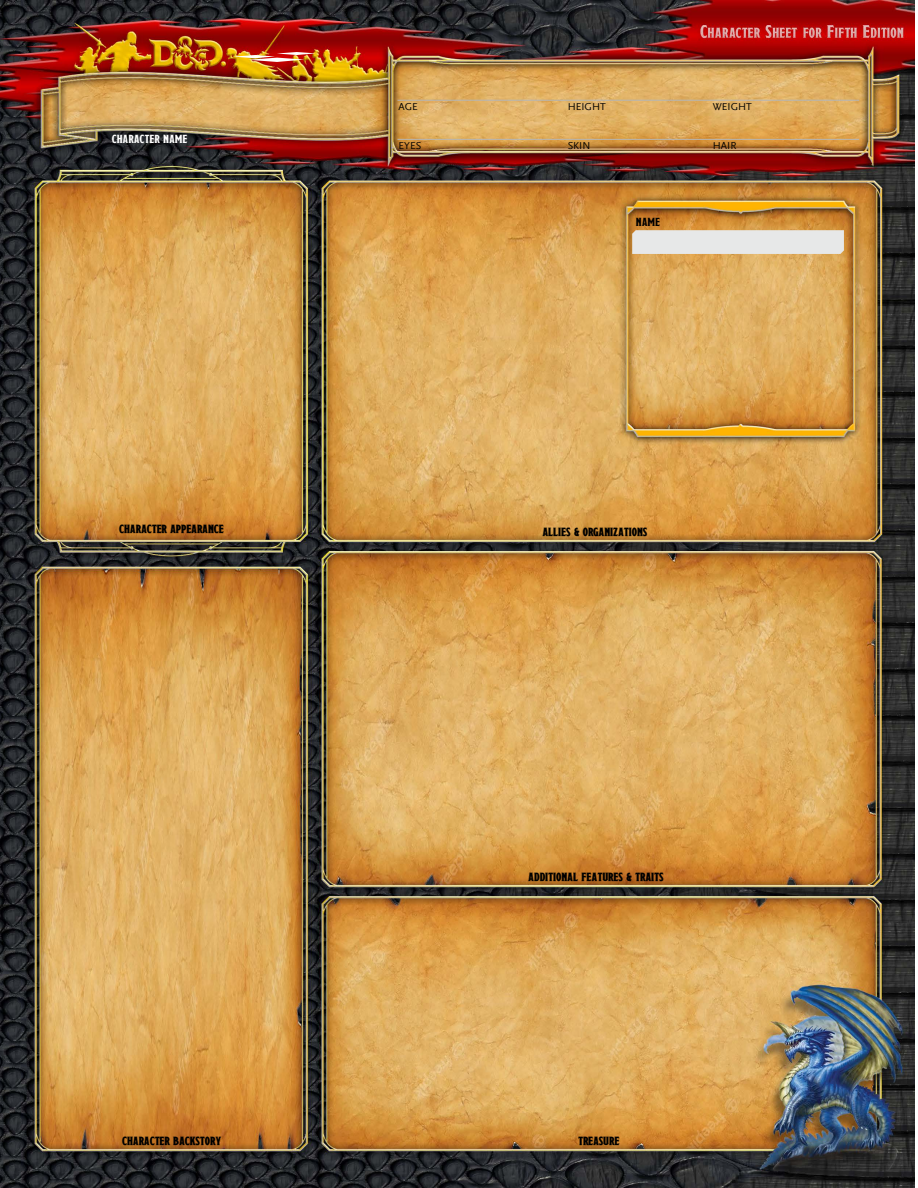
<style>
.page{position:relative;width:918px;height:1188px;background:#fff}
.page>*{position:absolute;margin:0;border:0;box-sizing:border-box;transform-origin:0 0}
._121213{font:700 12px "Draconis";color:#000}
._121213-2{font:12px "Draconis";color:#fff}
._121213-3{font:12px "Draconis";color:#000}
._121213-4{font:10.5px "Scala Sans Offc";color:#000}
</style>
<div class="page">
<img style="left:0;top:0;width:915px;height:1188px">
<svg style="left:233px;top:52px;width:83px;height:10px"></svg>
<div style="left:632px;top:230px;width:212px;height:24px;background:#e7e8e8"></div>
<hr style="left:398px;top:100px;width:461px;height:1px;background:#b5b6b6">
<hr style="left:398px;top:139px;width:461px;height:1px;background:#b5b6b6">
<p class="_121213-2" style="left:112px;top:131px;width:77px">CHARACTER NAME</p>
<p class="_121213" style="left:120px;top:522px;width:106px">CHARACTER APPEARANCE</p>
<p class="_121213-4" style="left:399px;top:101px;width:21px">AGE</p>
<p class="_121213-4" style="left:568px;top:101px;width:40px">HEIGHT</p>
<p class="_121213-4" style="left:713px;top:101px;width:41px">WEIGHT</p>
<p class="_121213-4" style="left:568px;top:140px;width:24px">SKIN</p>
<p class="_121213-4" style="left:713px;top:140px;width:25px">HAIR</p>
<p class="_121213-4" style="left:399px;top:140px;width:24px">EYES</p>
<p class="_121213-3" style="left:636px;top:214px;width:26px">NAME</p>
<p class="_121213" style="left:543px;top:525px;width:106px">ALLIES &amp; ORGANIZATIONS</p>
<p class="_121213" style="left:529px;top:870px;width:137px">ADDITIONAL FEATURES &amp; TRAITS</p>
<p class="_121213" style="left:123px;top:1134px;width:100px">CHARACTER BACKSTORY</p>
<p class="_121213" style="left:578px;top:1134px;width:43px">TREASURE</p>
</div>
